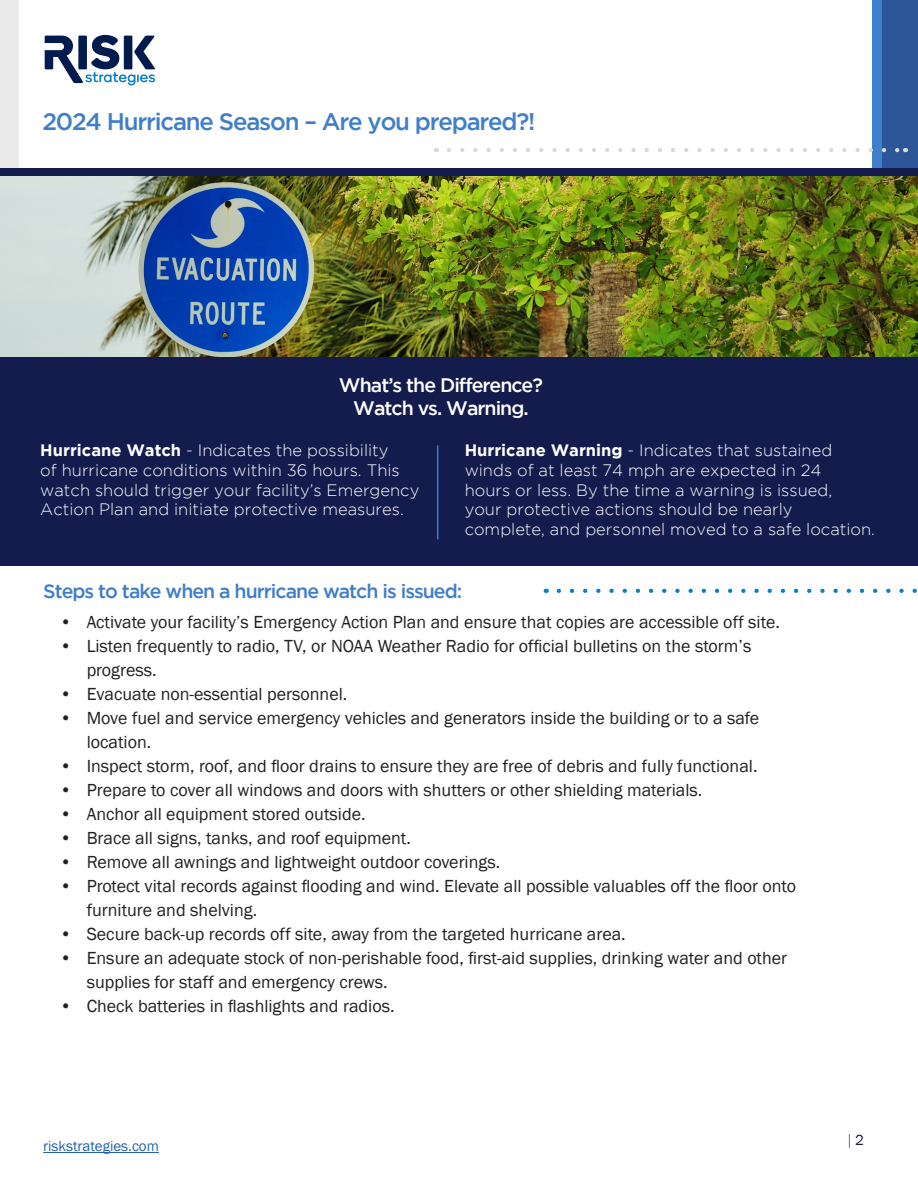
<style>
.page{position:relative;width:918px;height:1188px;background:#fff}
.page>*{position:absolute;margin:0;border:0;box-sizing:border-box;transform-origin:0 0}
.t1{font:500 24px "Gotham";letter-spacing:-.05em;color:#407ec9}
.t2{font:500 19.5px "Gotham";letter-spacing:-.05em;color:#407ec9}
.t3{font:500 19.5px "Gotham";letter-spacing:-.05em;color:#fff}
.t4{font:18px/24px "Franklin Gothic";color:#231f20}
.t5{font:300 16.5px/19.8px "Gotham";color:#fff}
.t6{font:15px "Franklin Gothic";color:#2461ae}
.t7{font:15px "Franklin Gothic";color:#1a1c4b}
.s1{font-style:inherit}
.s2{font-weight:700}
</style>
<div class="page">
<div style="left:877px;top:0;width:41px;height:168px;background:#2c5697"></div>
<div style="left:872px;top:0;width:9px;height:168px;background:#407ec9"></div>
<svg style="left:449px;top:148px;width:450px;height:4px"></svg>
<div style="left:0;top:0;width:18px;height:168px;background:#eaeaea"></div>
<svg style="left:45px;top:35px;width:110px;height:50px"></svg>
<hr style="left:43px;top:1152px;width:116px;height:1px;background:#2461ae">
<svg style="left:849px;top:1134px;width:1px;height:14px"></svg>
<svg style="left:559px;top:589px;width:358px;height:4px"></svg>
<div style="left:0;top:168px;width:918px;height:397px;background:#141b4d"></div>
<hr style="left:437px;top:445px;width:1px;height:94px;background:#407ec9">
<img style="left:0;top:176px;width:918px;height:180px">
<h1 class="t1" style="left:42px;top:108px;width:495px">202<span class="s1">4</span> Hurricane Season – Are you prepared?!</h1>
<p class="t3" style="left:339px;top:374px;width:206px">What’s the Difference?</p>
<p class="t3" style="left:353px;top:397px;width:177px">Watch vs. Warning.</p>
<p class="t5" style="left:40px;top:440px;width:381px"><span class="s2">Hurricane Watch</span> - Indicates the possibility<br>of hurricane conditions within 36 hours. This watch should trigger your facility’s Emergency Action Plan and initiate protective measures.</p>
<p class="t5" style="left:465px;top:440px;width:412px"><span class="s2">Hurricane Warning</span> - Indicates that sustained winds of at least 74 mph are expected in 24<br>hours or less. By the time a warning is issued,<br>your protective actions should be nearly complete, and personnel moved to a safe location.</p>
<p class="t2" style="left:43px;top:580px;width:421px">Steps to take when a hurricane watch is issued:</p>
<p class="t4" style="left:60px;top:610px;width:722px">• Activate your facility’s Emergency Action Plan and ensure that copies are accessible off site.</p>
<p class="t4" style="left:87px;top:634px;width:666px;text-indent:-27px">• Listen frequently to radio, TV, or NOAA Weather Radio for official bulletins on the storm’s progress.</p>
<p class="t4" style="left:60px;top:682px;width:289px">• Evacuate non-essential personnel.</p>
<p class="t4" style="left:87px;top:706px;width:674px;text-indent:-27px">• Move fuel and service emergency vehicles and generators inside the building or to a safe location.</p>
<p class="t4" style="left:60px;top:754px;width:699px">• Inspect storm, roof, and floor drains to ensure they are free of debris and fully functional.</p>
<p class="t4" style="left:60px;top:778px;width:644px">• Prepare to cover all windows and doors with shutters or other shielding materials.</p>
<p class="t4" style="left:60px;top:802px;width:307px">• Anchor all equipment stored outside.</p>
<p class="t4" style="left:60px;top:826px;width:353px">• Brace all signs, tanks, and roof equipment.</p>
<p class="t4" style="left:60px;top:850px;width:442px">• Remove all awnings and lightweight outdoor coverings.</p>
<p class="t4" style="left:87px;top:874px;width:711px;text-indent:-27px">• Protect vital records against flooding and wind. Elevate all possible valuables off the floor onto furniture and shelving.</p>
<p class="t4" style="left:60px;top:922px;width:568px">• Secure back-up records off site, away from the targeted hurricane area.</p>
<p class="t4" style="left:87px;top:946px;width:702px;text-indent:-27px">• Ensure an adequate stock of non-perishable food, first-aid supplies, drinking water and other supplies for staff and emergency crews.</p>
<p class="t4" style="left:60px;top:994px;width:336px">• Check batteries in flashlights and radios.</p>
<p class="t6" style="left:43px;top:1137px;width:117px">riskstrategies.com</p>
<p class="t7" style="left:855px;top:1131px;width:10px">2</p>
</div>
